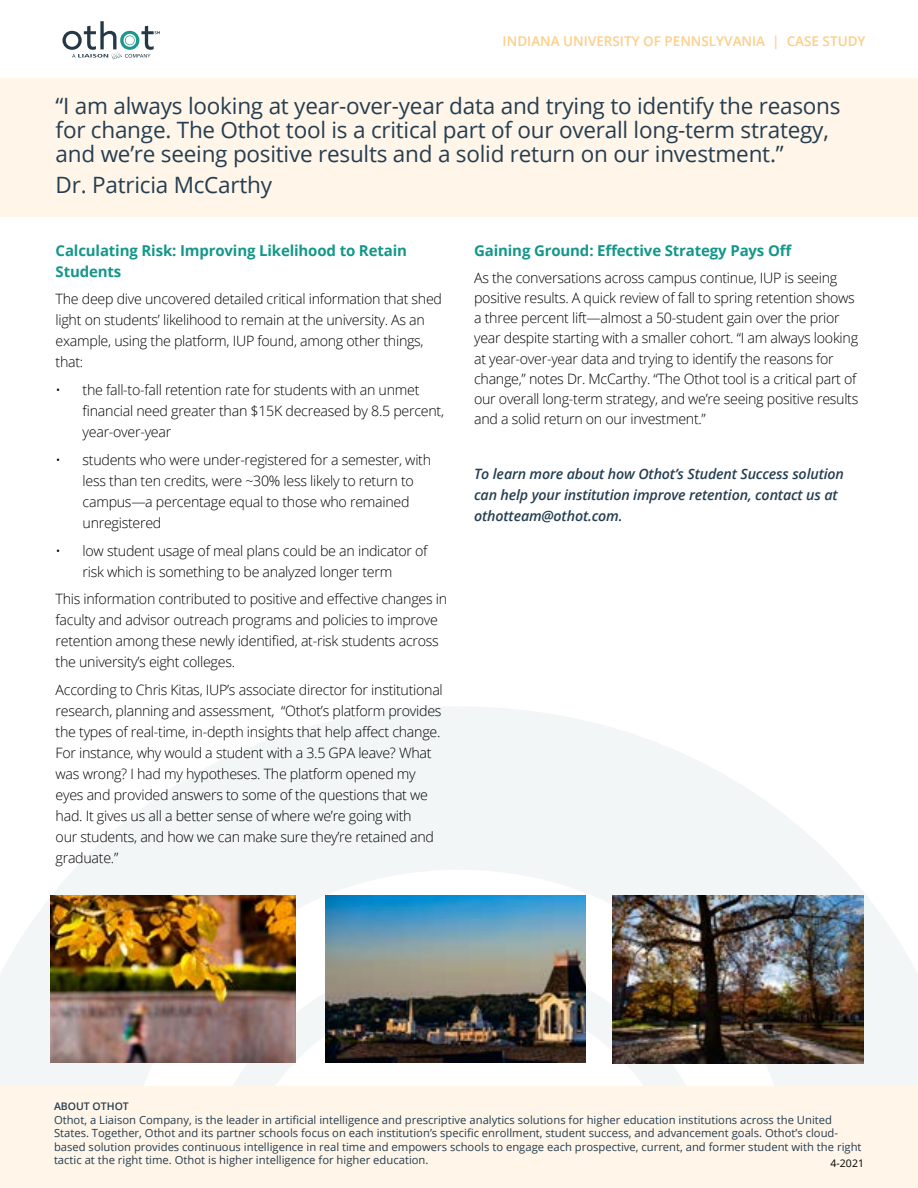
<style>
.page{position:relative;width:918px;height:1188px;background:#fff}
.page>*{position:absolute;margin:0;border:0;box-sizing:border-box;transform-origin:0 0}
.t1{font:22.5px/24px "Open Sans";letter-spacing:-.01em;color:#253e51}
.t2{font:700 15px/21px "Open Sans";letter-spacing:-.01em;color:#14978a}
.t3{font:300 14.25px/21px "Open Sans";letter-spacing:-.02em;color:#000}
.t4{font:italic 600 14.25px/21px "Open Sans";letter-spacing:-.01em;color:#253e51}
.t5{font:600 13.5px "Open Sans";color:#fdce87}
.t6{font:11.25px/13.5px "Open Sans";color:#253e51}
.t7{font:600 10.5px "Open Sans";color:#253e51}
.t8{font:10.5px "Open Sans";color:#000}
</style>
<div class="page">
<svg style="left:0;top:707px;width:918px;height:380px;fill:#f2f6f6"></svg>
<svg style="left:196px;top:956px;width:527px;height:131px"></svg>
<div style="left:0;top:1087px;width:918px;height:101px;background:#fff5e8"></div>
<svg style="left:62px;top:21px;width:98px;height:38px"></svg>
<div style="left:0;top:79px;width:918px;height:138px;background:#fff5e8"></div>
<img style="left:51px;top:896px;width:245px;height:167px">
<img style="left:613px;top:895px;width:251px;height:168px">
<img style="left:326px;top:896px;width:259px;height:167px">
<p class="t5" style="left:503px;top:31px;width:364px">INDIANA UNIVERSITY OF PENNSLYVANIA | CASE STUDY</p>
<h1 class="t1" style="left:56px;top:93px;width:786px">“I am always looking at year-over-year data and trying to identify the reasons for change. The Othot tool is a critical part of our overall long-term strategy, and we’re seeing positive results and a solid return on our investment.”</h1>
<h1 class="t1" style="left:56px;top:172px;width:218px">Dr. Patricia McCarthy</h1>
<p class="t2" style="left:56px;top:239px;width:353px">Calculating Risk: Improving Likelihood to Retain<br>Students</p>
<p class="t3" style="left:56px;top:288px;width:388px">The deep dive uncovered detailed critical information that shed light on students’ likelihood to remain at the university. As an example, using the platform, IUP found, among other things, that:</p>
<p class="t3" style="left:83px;top:379px;width:363px;text-indent:-27px">• the fall-to-fall retention rate for students with an unmet financial need greater than $15K decreased by 8.5 percent, year-over-year</p>
<p class="t3" style="left:83px;top:449px;width:350px;text-indent:-27px">• students who were under-registered for a semester, with less than ten credits, were ~30% less likely to return to campus—a percentage equal to those who remained unregistered</p>
<p class="t3" style="left:56px;top:540px;width:373px;text-align:center">• low student usage of meal plans could be an indicator of risk which is something to be analyzed longer term</p>
<p class="t3" style="left:56px;top:588px;width:393px">This information contributed to positive and effective changes in faculty and advisor outreach programs and policies to improve retention among these newly identified, at-risk students across the university’s eight colleges.</p>
<p class="t3" style="left:56px;top:679px;width:389px">According to Chris Kitas, IUP’s associate director for institutional research, planning and assessment, “Othot’s platform provides the types of real-time, in-depth insights that help affect change.<br>For instance, why would a student with a 3.5 GPA leave? What was wrong? I had my hypotheses. The platform opened my eyes and provided answers to some of the questions that we had. It gives us all a better sense of where we’re going with<br>our students, and how we can make sure they’re retained and graduate.”</p>
<p class="t2" style="left:474px;top:239px;width:319px">Gaining Ground: Effective Strategy Pays Off</p>
<p class="t3" style="left:474px;top:267px;width:386px;line-height:20.2px">As the conversations across campus continue, IUP is seeing positive results. A quick review of fall to spring retention shows a three percent lift—almost a 50-student gain over the prior year despite starting with a smaller cohort. “I am always looking at year-over-year data and trying to identify the reasons for change,” notes Dr. McCarthy. “The Othot tool is a critical part of our overall long-term strategy, and we’re seeing positive results and a solid return on our investment.”</p>
<p class="t4" style="left:474px;top:463px;width:371px">To learn more about how Othot’s Student Success solution can help your institution improve retention, contact us at othotteam@othot.com.</p>
<p class="t7" style="left:54px;top:1099px;width:76px">ABOUT OTHOT</p>
<p class="t6" style="left:54px;top:1112px;width:809px">Othot, a Liaison Company, is the leader in artificial intelligence and prescriptive analytics solutions for higher education institutions across the United States. Together, Othot and its partner schools focus on each institution’s specific enrollment, student success, and advancement goals. Othot’s cloud&shy;based solution provides continuous intelligence in real time and empowers schools to engage each prospective, current, and former student with the right tactic at the right time. Othot is higher intelligence for higher education.</p>
<p class="t8" style="left:831px;top:1156px;width:35px">4-2021</p>
</div>
